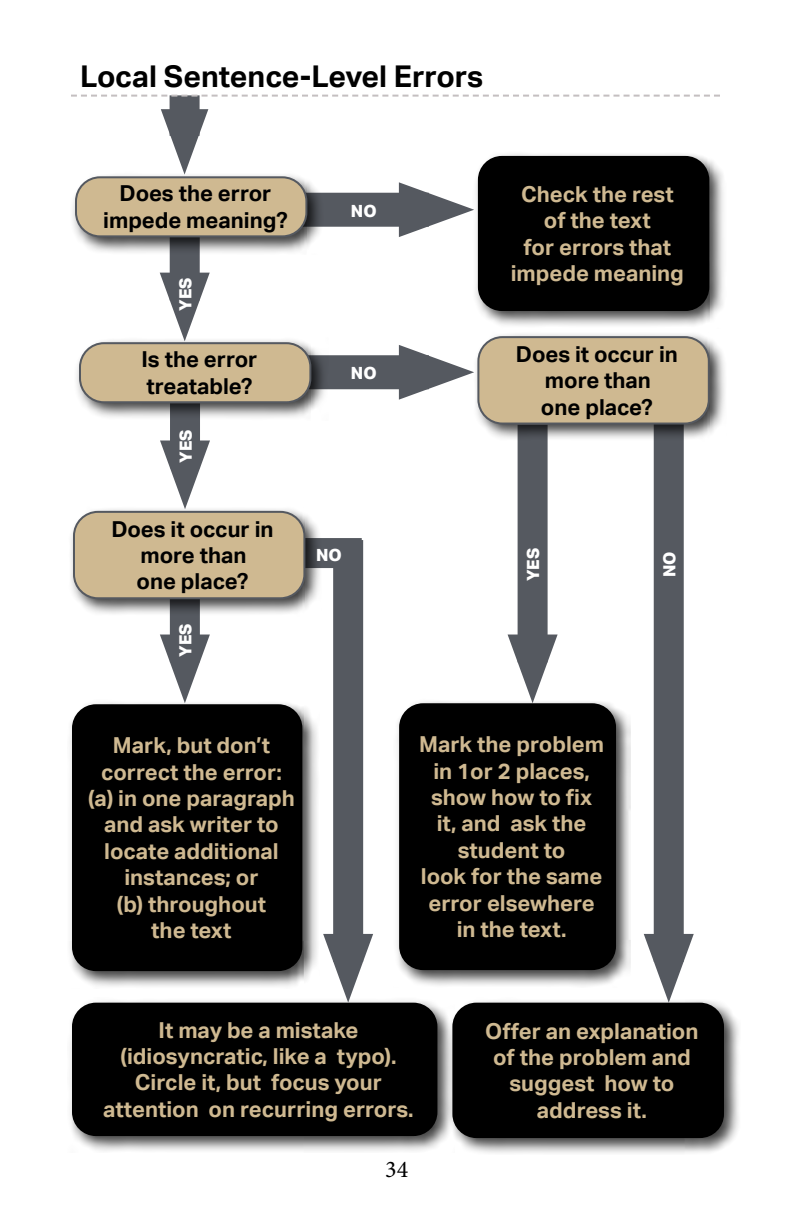
<style>
.page{position:relative;width:792px;height:1224px;background:#fff}
.page>*{position:absolute;margin:0;border:0;box-sizing:border-box;transform-origin:0 0}
.t1{font:700 30px "Aktiv Grotesk";color:#000}
.t2{font:24px "Minion Pro";color:#000}
.t3{font:700 22px/26.4px "Aktiv Grotesk";color:#cfb991;text-align:center}
.t4{font:700 22px/26.4px "Aktiv Grotesk";color:#000;text-align:center}
.t5{font:800 16.8px "Aktiv Grotesk";color:#fff}
</style>
<div class="page">
<div style="left:170px;top:95px;width:30px;height:41px;background:#555960"></div>
<svg style="left:161px;top:109px;width:47px;height:62px"></svg>
<div style="left:170px;top:597px;width:30px;height:65px;background:#555960"></div>
<svg style="left:160px;top:635px;width:50px;height:64px"></svg>
<div style="left:301px;top:538px;width:61px;height:30px;background:#555960"></div>
<div style="left:654px;top:421px;width:30px;height:541px;background:#555960"></div>
<svg style="left:644px;top:934px;width:50px;height:63px"></svg>
<div style="left:518px;top:425px;width:30px;height:237px;background:#555960"></div>
<svg style="left:508px;top:635px;width:50px;height:63px"></svg>
<div style="left:170px;top:235px;width:30px;height:65px;background:#555960"></div>
<svg style="left:160px;top:273px;width:50px;height:64px"></svg>
<div style="left:170px;top:403px;width:30px;height:65px;background:#555960"></div>
<svg style="left:160px;top:441px;width:50px;height:65px"></svg>
<div style="left:289px;top:355px;width:140px;height:34px;background:#555960"></div>
<svg style="left:399px;top:345px;width:73px;height:55px"></svg>
<div style="left:278px;top:193px;width:151px;height:34px;background:#555960"></div>
<svg style="left:399px;top:182px;width:74px;height:55px"></svg>
<svg style="left:71px;top:95px;width:649px;height:2px"></svg>
<div style="left:70px;top:171px;width:255px;height:84px;background:#000;opacity:.75"></div>
<div style="left:76px;top:177px;width:230px;height:59px;background:#cfb991;border-radius:24px"></div>
<div style="left:75px;top:176px;width:232px;height:61px;border:2px solid #555960;border-radius:24px"></div>
<div style="left:74px;top:337px;width:255px;height:84px;background:#000;opacity:.75"></div>
<div style="left:80px;top:343px;width:230px;height:59px;background:#cfb991;border-radius:24px"></div>
<div style="left:79px;top:342px;width:232px;height:61px;border:2px solid #555960;border-radius:24px"></div>
<div style="left:472px;top:331px;width:255px;height:111px;background:#000;opacity:.75"></div>
<div style="left:478px;top:337px;width:231px;height:87px;background:#cfb991;border-radius:24px"></div>
<div style="left:477px;top:336px;width:233px;height:89px;border:2px solid #555960;border-radius:24px"></div>
<div style="left:68px;top:506px;width:255px;height:111px;background:#000;opacity:.75"></div>
<div style="left:74px;top:512px;width:230px;height:86px;background:#cfb991;border-radius:24px"></div>
<div style="left:73px;top:511px;width:232px;height:88px;border:2px solid #555960;border-radius:24px"></div>
<div style="left:67px;top:699px;width:253px;height:290px;background:#000;opacity:.75"></div>
<div style="left:72px;top:704px;width:230px;height:267px;background:#000;border-radius:24px"></div>
<div style="left:67px;top:997px;width:388px;height:156px;background:#000;opacity:.75"></div>
<div style="left:72px;top:1003px;width:365px;height:133px;background:#000;border-radius:24px"></div>
<div style="left:394px;top:698px;width:240px;height:290px;background:#000;opacity:.75"></div>
<div style="left:399px;top:703px;width:217px;height:267px;background:#000;border-radius:24px"></div>
<div style="left:447px;top:997px;width:294px;height:158px;background:#000;opacity:.75"></div>
<div style="left:452px;top:1003px;width:272px;height:135px;background:#000;border-radius:24px"></div>
<div style="left:473px;top:151px;width:254px;height:178px;background:#000;opacity:.75"></div>
<div style="left:478px;top:156px;width:231px;height:155px;background:#000;border-radius:24px"></div>
<div style="left:333px;top:540px;width:30px;height:422px;background:#555960"></div>
<svg style="left:323px;top:934px;width:50px;height:69px"></svg>
<h1 class="t1" style="left:80px;top:59px;width:405px">Local Sentence-Level Errors</h1>
<p class="t4" style="left:103px;top:181px;width:186px">Does the error impede meaning?</p>
<p class="t5" style="left:176px;top:311px;width:35px;rotate:-90deg">YES</p>
<p class="t5" style="left:351px;top:201px;width:27px">NO</p>
<p class="t3" style="left:511px;top:181px;width:175px">Check the rest of the text<br>for errors that impede meaning</p>
<p class="t4" style="left:141px;top:347px;width:118px;text-align:left">Is the error treatable?</p>
<p class="t4" style="left:516px;top:341px;width:164px">Does it occur in more than<br>one place?</p>
<p class="t5" style="left:351px;top:364px;width:27px">NO</p>
<p class="t5" style="left:176px;top:463px;width:35px;rotate:-90deg">YES</p>
<p class="t4" style="left:111px;top:516px;width:164px">Does it occur in more than<br>one place?</p>
<p class="t5" style="left:176px;top:657px;width:35px;rotate:-90deg">YES</p>
<p class="t5" style="left:316px;top:545px;width:27px">NO</p>
<p class="t3" style="left:88px;top:732px;width:208px">Mark, but don’t correct the error: (a) in one paragraph and ask writer to locate additional instances; or<br>(b) throughout<br>the text</p>
<p class="t5" style="left:524px;top:581px;width:35px;rotate:-90deg">YES</p>
<p class="t5" style="left:660px;top:577px;width:27px;rotate:-90deg">NO</p>
<p class="t3" style="left:419px;top:731px;width:186px">Mark the problem in 1or 2 places, show how to fix it, and ask the student to<br>look for the same error elsewhere in the text.</p>
<p class="t3" style="left:103px;top:1017px;width:312px">It may be a mistake (idiosyncratic, like a typo).<br>Circle it, but focus your attention on recurring errors.</p>
<p class="t2" style="left:385px;top:1154px;width:25px">34</p>
<p class="t3" style="left:485px;top:1018px;width:215px">Offer an explanation of the problem and suggest how to address it.</p>
</div>
